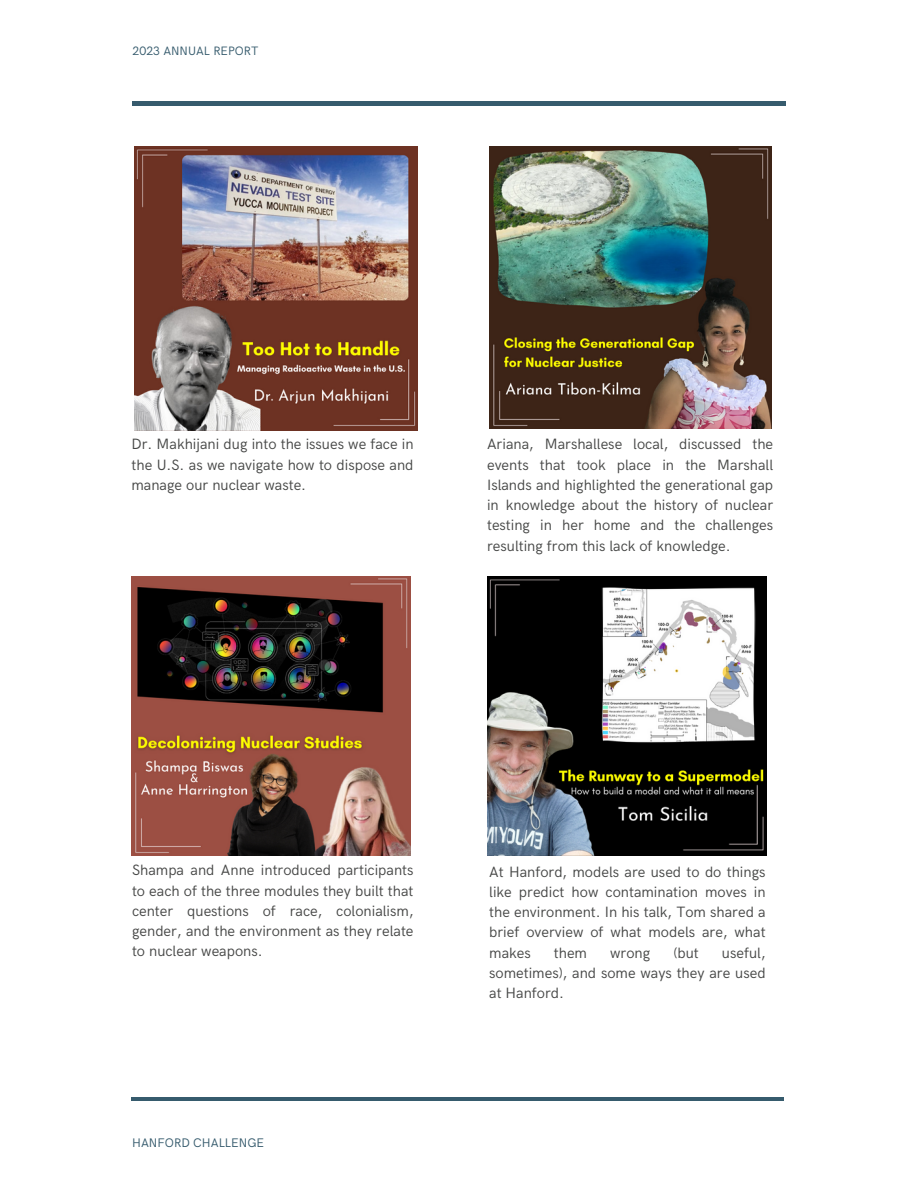
<style>
.page{position:relative;width:918px;height:1188px;background:#fff}
.page>*{position:absolute;margin:0;border:0;box-sizing:border-box;transform-origin:0 0}
.t1{font:15px/20.2px "HK Grotesk";color:#464746;text-align:justify}
.t2{font:12.45px "HK Grotesk";color:#365b6d}
.t3{font:12.15px "HK Grotesk";color:#365b6d}
</style>
<div class="page">
<hr style="left:132px;top:102px;width:654px;height:3px;background:#365b6d">
<img style="left:134px;top:147px;width:284px;height:283px">
<img style="left:489px;top:147px;width:283px;height:282px">
<img style="left:132px;top:576px;width:279px;height:279px">
<img style="left:488px;top:576px;width:279px;height:279px">
<hr style="left:131px;top:1097px;width:653px;height:4px;background:#365b6d">
<p class="t3" style="left:133px;top:44px;width:127px">2023 ANNUAL REPORT</p>
<p class="t1" style="left:132px;top:435px;width:284px">Dr. Makhijani dug into the issues we face in the U.S. as we navigate how to dispose and manage our nuclear waste.</p>
<p class="t1" style="left:487px;top:435px;width:288px">Ariana, Marshallese local, discussed the events that took place in the Marshall Islands and highlighted the generational gap in knowledge about the history of nuclear testing in her home and the challenges resulting from this lack of knowledge.</p>
<p class="t1" style="left:132px;top:861px;width:283px">Shampa and Anne introduced participants to each of the three modules they built that center questions of race, colonialism, gender, and the environment as they relate to nuclear weapons.</p>
<p class="t2" style="left:132px;top:1136px;width:133px">HANFORD CHALLENGE</p>
<p class="t1" style="left:489px;top:862px;width:278px">At Hanford, models are used to do things like predict how contamination moves in the environment. In his talk, Tom shared a brief overview of what models are, what makes</p>
<p class="t1" style="left:554px;top:943px;width:35px">them</p>
<p class="t1" style="left:610px;top:943px;width:42px">wrong</p>
<p class="t1" style="left:673px;top:943px;width:27px">(but</p>
<p class="t1" style="left:489px;top:943px;width:278px;text-indent:233px">useful, sometimes), and some ways they are used at Hanford.</p>
</div>
